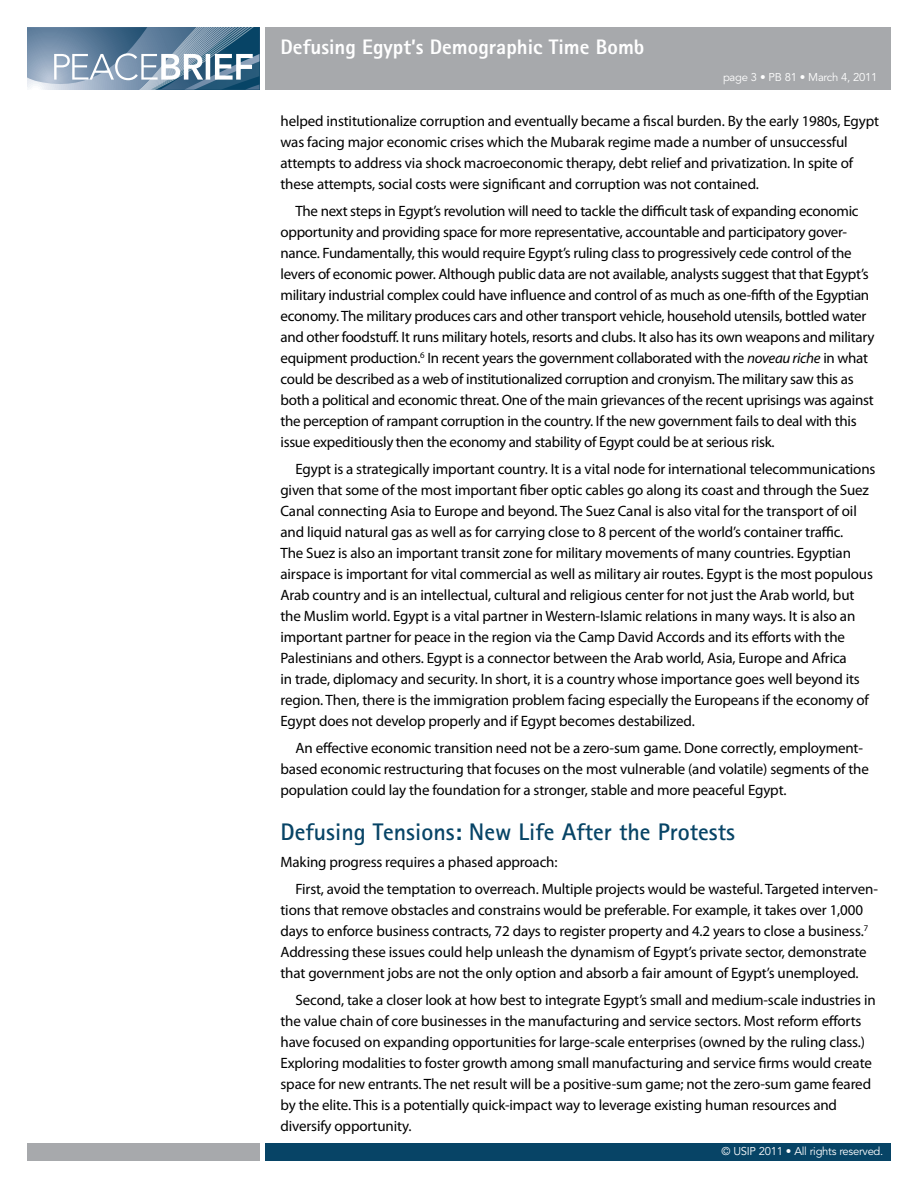
<style>
.page{position:relative;width:918px;height:1188px;background:#fff}
.page>*{position:absolute;margin:0;border:0;box-sizing:border-box;transform-origin:0 0}
.t1{font:700 24px "Rotis Sans Serif";color:#074466}
.t2{font:800 21px "Rotis Sans Serif";color:#fff}
.t3{font:15px/21px "Myriad Pro";letter-spacing:-.01em;color:#000}
.t4{font:11.25px "Avenir LT Std";letter-spacing:-.025em;color:#fff}
.s1{font-style:italic}
</style>
<div class="page">
<div style="left:265px;top:1143px;width:626px;height:18px;background:#074466"></div>
<div style="left:27px;top:1143px;width:233px;height:18px;background:#a7a9ac"></div>
<div style="left:265px;top:27px;width:626px;height:63px;background:#a7a9ac"></div>
<svg style="left:27px;top:27px;width:233px;height:63px;background:#7994ac"></svg>
<h2 class="t2" style="left:280px;top:34px;width:365px">Defusing Egypt’s Demographic Time Bomb</h2>
<p class="t4" style="left:723px;top:71px;width:156px">page 3 • PB 81 • March 4, 2011</p>
<p class="t3" style="left:280px;top:110px;width:600px">helped institutionalize corruption and eventually became a fiscal burden. By the early 1980s, Egypt was facing major economic crises which the Mubarak regime made a number of unsuccessful attempts to address via shock macroeconomic therapy, debt relief and privatization. In spite of these attempts, social costs were significant and corruption was not contained.</p>
<p class="t3" style="left:280px;top:200px;width:595px;text-indent:15px">The next steps in Egypt’s revolution will need to tackle the difficult task of expanding economic opportunity and providing space for more representative, accountable and participatory gover&shy;nance. Fundamentally, this would require Egypt’s ruling class to progressively cede control of the levers of economic power. Although public data are not available, analysts suggest that that Egypt’s military industrial complex could have influence and control of as much as one-fifth of the Egyptian economy. The military produces cars and other transport vehicle, household utensils, bottled water and other foodstuff. It runs military hotels, resorts and clubs. It also has its own weapons and military equipment production.<sup>6</sup> In recent years the government collaborated with the <span class="s1">noveau riche</span> in what could be described as a web of institutionalized corruption and cronyism. The military saw this as both a political and economic threat. One of the main grievances of the recent uprisings was against the perception of rampant corruption in the country. If the new government fails to deal with this issue expeditiously then the economy and stability of Egypt could be at serious risk.</p>
<p class="t3" style="left:281px;top:458px;width:596px;text-indent:15px">Egypt is a strategically important country. It is a vital node for international telecommunications given that some of the most important fiber optic cables go along its coast and through the Suez Canal connecting Asia to Europe and beyond. The Suez Canal is also vital for the transport of oil and liquid natural gas as well as for carrying close to 8 percent of the world’s container traffic.<br>The Suez is also an important transit zone for military movements of many countries. Egyptian airspace is important for vital commercial as well as military air routes. Egypt is the most populous Arab country and is an intellectual, cultural and religious center for not just the Arab world, but the Muslim world. Egypt is a vital partner in Western-Islamic relations in many ways. It is also an important partner for peace in the region via the Camp David Accords and its efforts with the Palestinians and others. Egypt is a connector between the Arab world, Asia, Europe and Africa<br>in trade, diplomacy and security. In short, it is a country whose importance goes well beyond its region. Then, there is the immigration problem facing especially the Europeans if the economy of Egypt does not develop properly and if Egypt becomes destabilized.</p>
<p class="t3" style="left:281px;top:737px;width:590px;text-indent:15px">An effective economic transition need not be a zero-sum game. Done correctly, employment&shy;based economic restructuring that focuses on the most vulnerable (and volatile) segments of the population could lay the foundation for a stronger, stable and more peaceful Egypt.</p>
<h1 class="t1" style="left:280px;top:817px;width:456px">Defusing Tensions: New Life After the Protests</h1>
<p class="t3" style="left:296px;top:848px;width:584px;line-height:27px;text-indent:-15px">Making progress requires a phased approach:<br>First, avoid the temptation to overreach. Multiple projects would be wasteful. Targeted interven-</p>
<p class="t3" style="left:280px;top:899px;width:589px">tions that remove obstacles and constrains would be preferable. For example, it takes over 1,000 days to enforce business contracts, 72 days to register property and 4.2 years to close a business.<sup>7<br></sup>Addressing these issues could help unleash the dynamism of Egypt’s private sector, demonstrate that government jobs are not the only option and absorb a fair amount of Egypt’s unemployed.</p>
<p class="t3" style="left:281px;top:989px;width:597px;text-indent:15px">Second, take a closer look at how best to integrate Egypt’s small and medium-scale industries in the value chain of core businesses in the manufacturing and service sectors. Most reform efforts have focused on expanding opportunities for large-scale enterprises (owned by the ruling class.)<br>Exploring modalities to foster growth among small manufacturing and service firms would create space for new entrants. The net result will be a positive-sum game; not the zero-sum game feared by the elite. This is a potentially quick-impact way to leverage existing human resources and diversify opportunity.</p>
<p class="t4" style="left:722px;top:1145px;width:163px">© USIP 2011 • All rights reserved.</p>
</div>
